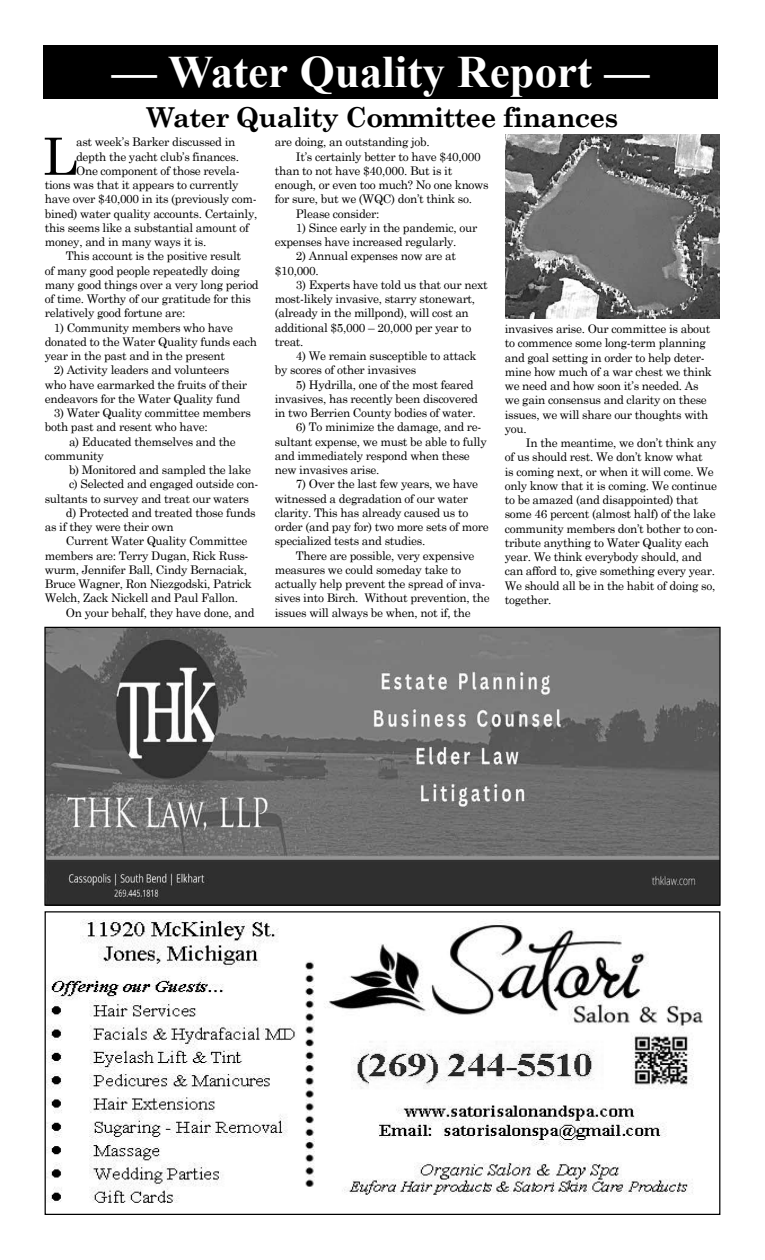
<style>
.page{position:relative;width:765px;height:1260px;background:#fff}
.page>*{position:absolute;margin:0;border:0;box-sizing:border-box;transform-origin:0 0}
.t1{font:51.38px "Century Schoolbook";color:#000}
.t2{font:700 45px "Times New Roman";color:#fff}
.t3{font:700 27.5px "Century Schoolbook";letter-spacing:-.025em;color:#000}
.t4{font:11.88px/14.2px "Century Schoolbook";letter-spacing:-.025em;color:#000}
</style>
<div class="page">
<div style="left:43px;top:45px;width:675px;height:54px;background:#000"></div>
<img style="left:505px;top:134px;width:215px;height:185px">
<img style="left:47px;top:919px;width:656px;height:284px">
<img style="left:46px;top:629px;width:673px;height:275px">
<div style="left:44px;top:627px;width:677px;height:279px;border:1px solid #000"></div>
<h2 class="t2" style="left:112px;top:40px;width:539px">— Water Quality Report —</h2>
<h3 class="t3" style="left:147px;top:96px;width:473px">Water Quality Committee finances</h3>
<h1 class="t1" style="left:43px;top:113px;width:36px">L</h1>
<p class="t4" style="left:76px;top:134px;width:161px">ast week’s Barker discussed in</p>
<p class="t4" style="left:76px;top:148px;width:164px">depth the yacht club’s finances.</p>
<p class="t4" style="left:76px;top:162px;width:165px">One component of those revela-</p>
<p class="t4" style="left:45px;top:177px;width:195px">tions was that it appears to currently</p>
<p class="t4" style="left:45px;top:191px;width:214px">have over $40,000 in its (previously com-</p>
<p class="t4" style="left:45px;top:205px;width:214px">bined) water quality accounts. Certainly,</p>
<p class="t4" style="left:45px;top:219px;width:206px">this seems like a substantial amount of</p>
<p class="t4" style="left:45px;top:234px;width:163px">money, and in many ways it is.</p>
<p class="t4" style="left:66px;top:248px;width:177px">This account is the positive result</p>
<p class="t4" style="left:45px;top:262px;width:197px">of many good people repeatedly doing</p>
<p class="t4" style="left:45px;top:276px;width:216px">many good things over a very long period</p>
<p class="t4" style="left:45px;top:291px;width:208px">of time. Worthy of our gratitude for this</p>
<p class="t4" style="left:45px;top:305px;width:142px">relatively good fortune are:</p>
<p class="t4" style="left:45px;top:319px;width:214px;text-indent:9px">1) Community members who have donated to the Water Quality funds each year in the past and in the present</p>
<p class="t4" style="left:45px;top:362px;width:204px;text-indent:9px">2) Activity leaders and volunteers who have earmarked the fruits of their endeavors for the Water Quality fund</p>
<p class="t4" style="left:45px;top:405px;width:208px;text-indent:9px">3) Water Quality committee members both past and resent who have:</p>
<p class="t4" style="left:45px;top:433px;width:193px;text-indent:24px">a) Educated themselves and the community</p>
<p class="t4" style="left:69px;top:462px;width:184px">b) Monitored and sampled the lake</p>
<p class="t4" style="left:69px;top:476px;width:191px">c) Selected and engaged outside con-</p>
<p class="t4" style="left:45px;top:490px;width:206px">sultants to survey and treat our waters</p>
<p class="t4" style="left:66px;top:504px;width:191px">d) Protected and treated those funds</p>
<p class="t4" style="left:45px;top:519px;width:131px">as if they were their own</p>
<p class="t4" style="left:66px;top:533px;width:183px">Current Water Quality Committee</p>
<p class="t4" style="left:45px;top:547px;width:205px">members are: Terry Dugan, Rick Russ-</p>
<p class="t4" style="left:45px;top:561px;width:204px">wurm, Jennifer Ball, Cindy Bernaciak,</p>
<p class="t4" style="left:45px;top:576px;width:209px">Bruce Wagner, Ron Niezgodski, Patrick</p>
<p class="t4" style="left:45px;top:590px;width:195px">Welch, Zack Nickell and Paul Fallon.</p>
<p class="t4" style="left:66px;top:604px;width:190px">On your behalf, they have done, and</p>
<p class="t4" style="left:275px;top:134px;width:157px">are doing, an outstanding job.</p>
<p class="t4" style="left:296px;top:148px;width:186px">It’s certainly better to have $40,000</p>
<p class="t4" style="left:275px;top:162px;width:179px">than to not have $40,000. But is it</p>
<p class="t4" style="left:275px;top:177px;width:215px">enough, or even too much? No one knows</p>
<p class="t4" style="left:275px;top:191px;width:199px">for sure, but we (WQC) don’t think so.</p>
<p class="t4" style="left:296px;top:205px;width:85px">Please consider:</p>
<p class="t4" style="left:275px;top:219px;width:204px;text-indent:21px">1) Since early in the pandemic, our expenses have increased regularly.</p>
<p class="t4" style="left:275px;top:248px;width:183px;text-indent:21px">2) Annual expenses now are at $10,000.</p>
<p class="t4" style="left:275px;top:276px;width:215px;text-indent:21px">3) Experts have told us that our next most-likely invasive, starry stonewart, (already in the millpond), will cost an additional $5,000 – 20,000 per year to treat.</p>
<p class="t4" style="left:275px;top:348px;width:203px;text-indent:21px">4) We remain susceptible to attack by scores of other invasives</p>
<p class="t4" style="left:275px;top:376px;width:205px;text-indent:21px">5) Hydrilla, one of the most feared invasives, has recently been discovered in two Berrien County bodies of water.</p>
<p class="t4" style="left:275px;top:419px;width:214px;text-indent:21px">6) To minimize the damage, and re&shy;sultant expense, we must be able to fully and immediately respond when these new invasives arise.</p>
<p class="t4" style="left:275px;top:476px;width:215px;text-indent:21px">7) Over the last few years, we have witnessed a degradation of our water clarity. This has already caused us to order (and pay for) two more sets of more specialized tests and studies.</p>
<p class="t4" style="left:275px;top:547px;width:216px;text-indent:21px">There are possible, very expensive measures we could someday take to actually help prevent the spread of inva&shy;sives into Birch. Without prevention, the issues will always be when, not if, the</p>
<p class="t4" style="left:505px;top:321px;width:209px">invasives arise. Our committee is about to commence some long-term planning and goal setting in order to help deter&shy;mine how much of a war chest we think we need and how soon it’s needed. As we gain consensus and clarity on these issues, we will share our thoughts with you.</p>
<p class="t4" style="left:505px;top:435px;width:215px;text-indent:21px">In the meantime, we don’t think any of us should rest. We don’t know what<br>is coming next, or when it will come. We only know that it is coming. We continue to be amazed (and disappointed) that some 46 percent (almost half) of the lake community members don’t bother to con&shy;tribute anything to Water Quality each year. We think everybody should, and can afford to, give something every year.<br>We should all be in the habit of doing so, together.</p>
</div>
